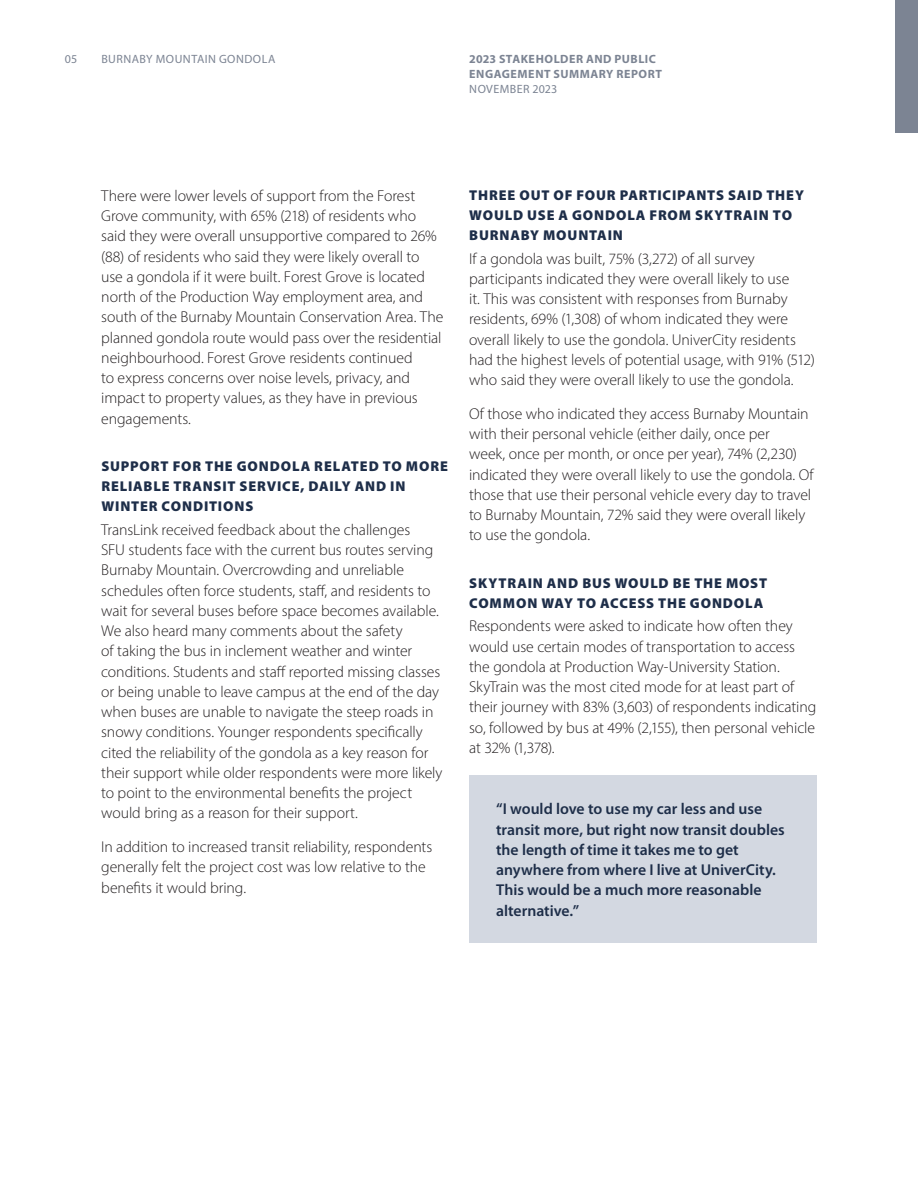
<style>
.page{position:relative;width:918px;height:1188px;background:#fff}
.page>*{position:absolute;margin:0;border:0;box-sizing:border-box;transform-origin:0 0}
.t1{font:300 15.75px/20.2px "Myriad Pro";letter-spacing:-.005em;color:#231f20}
.t2{font:600 15.75px/20.2px "Myriad Pro";color:#1e2e49}
.t3{font:900 14.25px/20.2px "Myriad Pro";letter-spacing:.06em;color:#1e2e49}
.t4{font:700 12px/15px "Myriad Pro";letter-spacing:.045em;color:#7c8493}
.t5{font:12px "Myriad Pro";letter-spacing:.04em;color:#7c8493}
</style>
<div class="page">
<div style="left:469px;top:775px;width:348px;height:168px;background:#d3d8e1"></div>
<div style="left:895px;top:0;width:23px;height:134px;background:#7c8493"></div>
<p class="t5" style="left:65px;top:52px;width:14px">05</p>
<p class="t5" style="left:101px;top:52px;width:176px">BURNABY MOUNTAIN GONDOLA</p>
<p class="t4" style="left:469px;top:51px;width:194px">2023 STAKEHOLDER AND PUBLIC<br>ENGAGEMENT SUMMARY REPORT</p>
<p class="t5" style="left:469px;top:82px;width:90px">NOVEMBER 2023</p>
<p class="t1" style="left:101px;top:185px;width:344px">There were lower levels of support from the Forest Grove community, with 65% (218) of residents who said they were overall unsupportive compared to 26% (88) of residents who said they were likely overall to use a gondola if it were built. Forest Grove is located north of the Production Way employment area, and south of the Burnaby Mountain Conservation Area. The planned gondola route would pass over the residential neighbourhood. Forest Grove residents continued<br>to express concerns over noise levels, privacy, and impact to property values, as they have in previous engagements.</p>
<p class="t3" style="left:101px;top:455px;width:348px">SUPPORT FOR THE GONDOLA RELATED TO MORE<br>RELIABLE TRANSIT SERVICE, DAILY AND IN<br>WINTER CONDITIONS</p>
<p class="t1" style="left:101px;top:519px;width:343px">TransLink received feedback about the challenges<br>SFU students face with the current bus routes serving Burnaby Mountain. Overcrowding and unreliable schedules often force students, staff, and residents to wait for several buses before space becomes available.<br>We also heard many comments about the safety<br>of taking the bus in inclement weather and winter conditions. Students and staff reported missing classes or being unable to leave campus at the end of the day when buses are unable to navigate the steep roads in snowy conditions. Younger respondents specifically cited the reliability of the gondola as a key reason for their support while older respondents were more likely to point to the environmental benefits the project would bring as a reason for their support.</p>
<p class="t1" style="left:101px;top:837px;width:333px">In addition to increased transit reliability, respondents generally felt the project cost was low relative to the benefits it would bring.</p>
<p class="t3" style="left:469px;top:184px;width:336px">THREE OUT OF FOUR PARTICIPANTS SAID THEY<br>WOULD USE A GONDOLA FROM SKYTRAIN TO<br>BURNABY MOUNTAIN</p>
<p class="t1" style="left:469px;top:248px;width:347px">If a gondola was built, 75% (3,272) of all survey participants indicated they were overall likely to use<br>it. This was consistent with responses from Burnaby residents, 69% (1,308) of whom indicated they were overall likely to use the gondola. UniverCity residents had the highest levels of potential usage, with 91% (512) who said they were overall likely to use the gondola.</p>
<p class="t1" style="left:469px;top:403px;width:346px">Of those who indicated they access Burnaby Mountain with their personal vehicle (either daily, once per<br>week, once per month, or once per year), 74% (2,230) indicated they were overall likely to use the gondola. Of those that use their personal vehicle every day to travel to Burnaby Mountain, 72% said they were overall likely to use the gondola.</p>
<p class="t3" style="left:469px;top:572px;width:299px">SKYTRAIN AND BUS WOULD BE THE MOST<br>COMMON WAY TO ACCESS THE GONDOLA</p>
<p class="t1" style="left:469px;top:616px;width:349px">Respondents were asked to indicate how often they would use certain modes of transportation to access the gondola at Production Way-University Station.<br>SkyTrain was the most cited mode for at least part of their journey with 83% (3,603) of respondents indicating so, followed by bus at 49% (2,155), then personal vehicle at 32% (1,378).</p>
<p class="t2" style="left:496px;top:798px;width:290px">“I would love to use my car less and use transit more, but right now transit doubles the length of time it takes me to get anywhere from where I live at UniverCity.<br>This would be a much more reasonable alternative.”</p>
</div>
